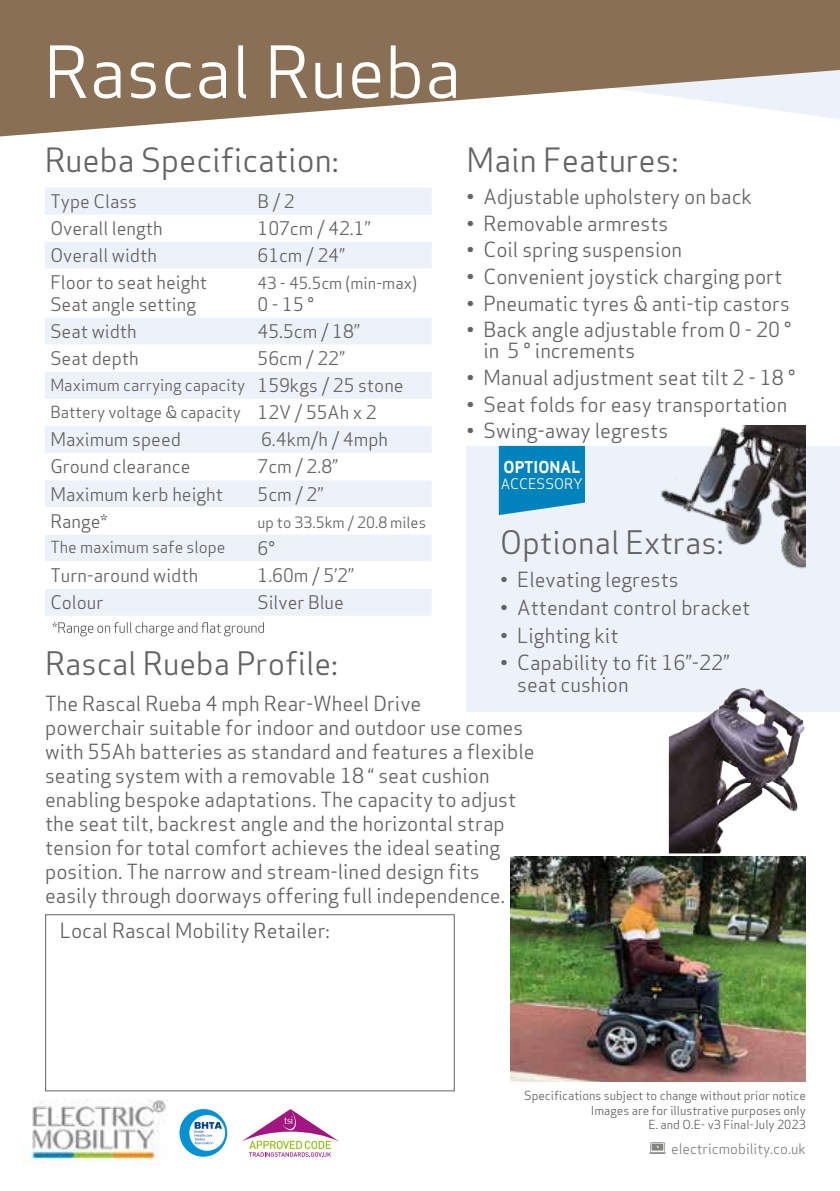
<style>
.page{position:relative;width:840px;height:1191px;background:#fff}
.page>*{position:absolute;margin:0;border:0;box-sizing:border-box;transform-origin:0 0}
.t1{font:70px "Apex Sans";color:#fff}
.t2{font:32px "Apex Sans";color:#646363}
.t3{font:31px "Apex Sans";color:#646363}
.t4{font:20px/24px "Apex Sans";color:#646363}
.t5{font:18px/21.6px "Apex Sans";color:#646363}
.t6{font:16px/27.2px "Apex Sans";color:#646363}
.t7{font:16px "Apex Sans Bold T";color:#fff}
.t8{font:15px "Apex Sans";color:#646363}
.t9{font:14px "Apex Sans";color:#838382}
.t10{font:14px "Apex Sans";color:#fff}
.t11{font:12px/14.4px "Apex Sans";color:#646363;text-align:right}
.s1{font-size:18px}
</style>
<div class="page">
<img style="left:26px;top:1099px;width:140px;height:65px">
<svg style="left:0;top:0;width:839px;height:136px;fill:#896f53"></svg>
<div style="left:466px;top:446px;width:373px;height:265px;background:#edf2fa"></div>
<svg style="left:498px;top:446px;width:86px;height:69px;background:#178cc2"></svg>
<svg style="left:45px;top:187px;width:386px;height:429px;fill:#edf2fa"></svg>
<svg style="left:45px;top:269px;width:386px;height:319px"></svg>
<svg style="left:649px;top:1142px;width:16px;height:11px"></svg>
<div style="left:45px;top:914px;width:409px;height:177px;background:#fff;border:1px solid #646363"></div>
<svg style="left:52px;top:622px;width:212px;height:14px"></svg>
<img style="left:660px;top:425px;width:144px;height:144px">
<img style="left:668px;top:688px;width:136px;height:165px">
<img style="left:510px;top:856px;width:295px;height:225px">
<svg style="left:242px;top:1109px;width:97px;height:48px"></svg>
<svg style="left:179px;top:1109px;width:48px;height:47px"></svg>
<h1 class="t1" style="left:44px;top:15px;width:419px">Rascal Rueba</h1>
<h2 class="t2" style="left:45px;top:134px;width:295px">Rueba Specification:</h2>
<h2 class="t2" style="left:466px;top:134px;width:213px">Main Features:</h2>
<p class="t4" style="left:466px;top:183px;width:287px">• Adjustable upholstery on back</p>
<p class="t4" style="left:466px;top:209px;width:203px">• Removable armrests</p>
<p class="t4" style="left:466px;top:236px;width:217px">• Coil spring suspension</p>
<p class="t4" style="left:466px;top:263px;width:317px">• Convenient joystick charging port</p>
<p class="t4" style="left:466px;top:289px;width:325px">• Pneumatic tyres &amp; anti-tip castors</p>
<p class="t4" style="left:483px;top:318px;width:309px;line-height:21px;text-indent:-17px">• Back angle adjustable from 0 - 20 ° in 5 ° increments</p>
<p class="t4" style="left:466px;top:364px;width:330px">• Manual adjustment seat tilt 2 - 18 °</p>
<p class="t4" style="left:466px;top:390px;width:322px">• Seat folds for easy transportation</p>
<p class="t4" style="left:466px;top:417px;width:203px">• Swing-away legrests</p>
<p class="t5" style="left:50px;top:189px;width:88px">Type Class</p>
<p class="t5" style="left:257px;top:189px;width:39px">B / 2</p>
<p class="t5" style="left:50px;top:216px;width:114px">Overall length</p>
<p class="t5" style="left:257px;top:216px;width:114px">107cm / 42.1’’</p>
<p class="t5" style="left:50px;top:243px;width:108px">Overall width</p>
<p class="t5" style="left:257px;top:243px;width:89px">61cm / 24”</p>
<p class="t5" style="left:50px;top:270px;width:158px">Floor to seat height<br>Seat angle setting</p>
<p class="t6" style="left:257px;top:268px;width:161px">43 - 45.5cm (min-max)</p>
<p class="t5" style="left:257px;top:291px;width:58px">0 - 15 °</p>
<p class="t5" style="left:50px;top:319px;width:88px">Seat width</p>
<p class="t5" style="left:257px;top:319px;width:103px">45.5cm / 18’’</p>
<p class="t5" style="left:50px;top:346px;width:90px">Seat depth</p>
<p class="t5" style="left:257px;top:346px;width:89px">56cm / 22’’</p>
<p class="t6" style="left:50px;top:369px;width:354px">Maximum carrying capacity <span class="s1">159kgs / 25 stone<br></span>Battery voltage &amp; capacity <span class="s1">12V / 55Ah x 2</span></p>
<p class="t5" style="left:50px;top:427px;width:132px">Maximum speed</p>
<p class="t5" style="left:261px;top:427px;width:128px">6.4km/h / 4mph</p>
<p class="t5" style="left:50px;top:454px;width:141px">Ground clearance</p>
<p class="t5" style="left:257px;top:454px;width:82px">7cm / 2.8”</p>
<p class="t5" style="left:50px;top:481px;width:174px">Maximum kerb height</p>
<p class="t5" style="left:257px;top:481px;width:67px">5cm / 2’’</p>
<p class="t5" style="left:50px;top:508px;width:59px">Range*</p>
<p class="t8" style="left:257px;top:510px;width:170px">up to 33.5km / 20.8 miles</p>
<p class="t6" style="left:50px;top:532px;width:176px">The maximum safe slope</p>
<p class="t5" style="left:257px;top:535px;width:19px">6°</p>
<p class="t5" style="left:50px;top:563px;width:149px">Turn-around width</p>
<p class="t5" style="left:257px;top:563px;width:98px">1.60m / 5’2’’</p>
<p class="t5" style="left:50px;top:590px;width:55px">Colour</p>
<p class="t5" style="left:257px;top:590px;width:88px">Silver Blue</p>
<p class="t7" style="left:503px;top:456px;width:78px">OPTIONAL</p>
<p class="t10" style="left:500px;top:473px;width:84px">ACCESSORY</p>
<h3 class="t3" style="left:500px;top:517px;width:224px">Optional Extras:</h3>
<p class="t4" style="left:500px;top:566px;width:180px">• Elevating legrests</p>
<p class="t4" style="left:500px;top:594px;width:251px">• Attendant control bracket</p>
<p class="t4" style="left:500px;top:621px;width:120px">• Lighting kit</p>
<p class="t4" style="left:517px;top:650px;width:213px;line-height:22px;text-indent:-17px">• Capability to fit 16”-22” seat cushion</p>
<h3 class="t3" style="left:45px;top:638px;width:294px">Rascal Rueba Profile:</h3>
<p class="t4" style="left:45px;top:689px;width:490px">The Rascal Rueba 4 mph Rear-Wheel Drive<br>powerchair suitable for indoor and outdoor use comes with 55Ah batteries as standard and features a flexible seating system with a removable 18 “ seat cushion enabling bespoke adaptations. The capacity to adjust the seat tilt, backrest angle and the horizontal strap tension for total comfort achieves the ideal seating position. The narrow and stream-lined design fits easily through doorways offering full independence.</p>
<p class="t4" style="left:60px;top:917px;width:271px">Local Rascal Mobility Retailer:</p>
<p class="t11" style="left:524px;top:1087px;width:283px">Specifications subject to change without prior notice<br>Images are for illustrative purposes only<br>E. and O.E- v3 Final-July 2023</p>
<p class="t9" style="left:670px;top:1137px;width:136px">electricmobility.co.uk</p>
</div>
